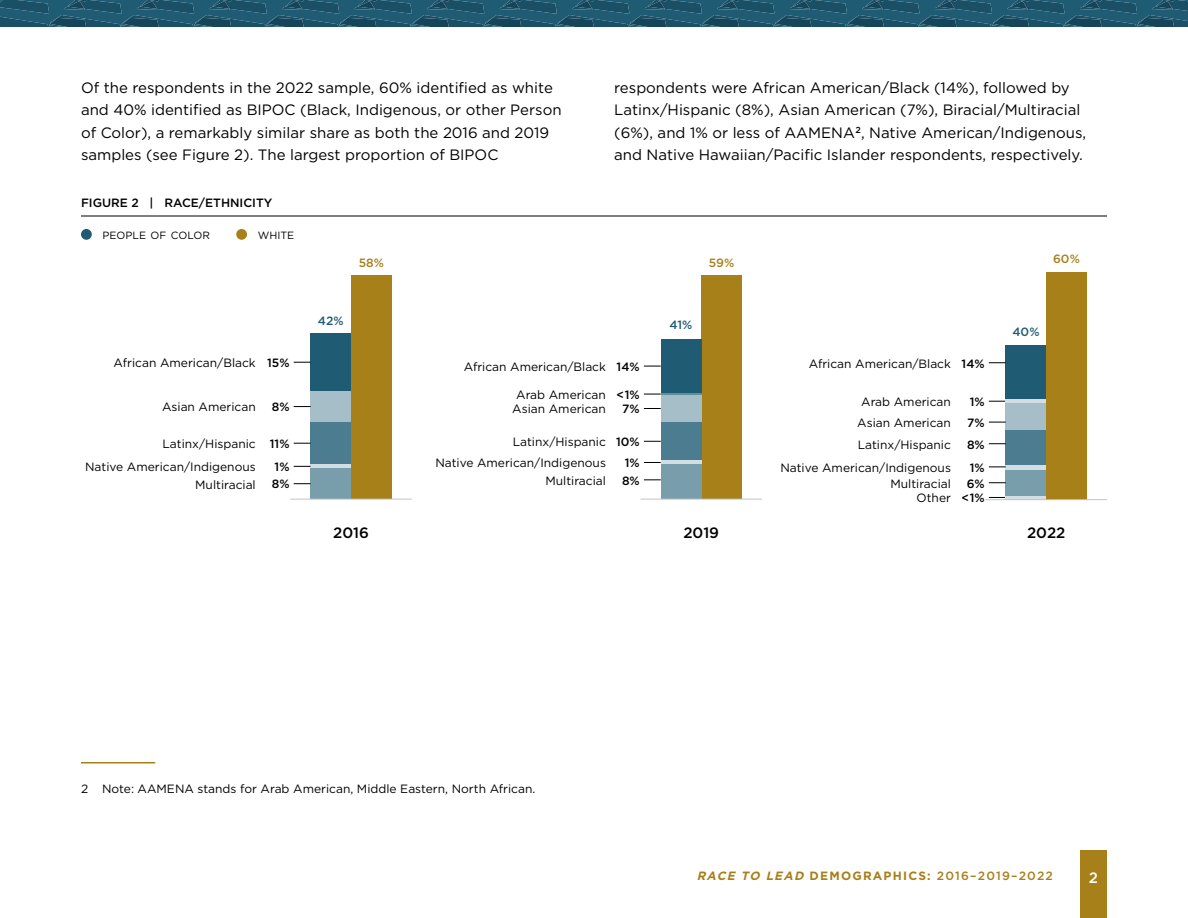
<style>
.page{position:relative;width:1188px;height:918px;background:#fff}
.page>*{position:absolute;margin:0;border:0;box-sizing:border-box;transform-origin:0 0}
.t1{font:15px/22.5px "Gotham";color:#000}
.t2{font:500 15px "Gotham";color:#000}
.t3{font:500 15px "Gotham";color:#fff}
.t4{font:12px/23.1px "Gotham";color:#000}
.t5{font:500 12px "Gotham";letter-spacing:.095em;color:#a8801a}
.t6{font:500 12px "Gotham";color:#000}
.t7{font:500 12px "Gotham";color:#1f5c73}
.t8{font:10.5px "Gotham";color:#000}
.s1{font-weight:500}
.s2{font-weight:700;font-style:italic}
.s3{font-weight:700}
</style>
<div class="page">
<div style="left:1080px;top:850px;width:27px;height:68px;background:#a8801a"></div>
<svg style="left:0;top:0;width:1188px;height:27px;background:#21586d"></svg>
<hr style="left:81px;top:216px;width:1026px;height:1px;background:#000">
<div style="left:81px;top:229px;width:11px;height:11px;background:#1f5c73;border-radius:50%"></div>
<div style="left:236px;top:229px;width:11px;height:11px;background:#a8801a;border-radius:50%"></div>
<div style="left:311px;top:468px;width:40px;height:31px;background:#789dab"></div>
<div style="left:311px;top:422px;width:40px;height:42px;background:#4b7c8f"></div>
<div style="left:311px;top:391px;width:40px;height:31px;background:#a5bec7"></div>
<div style="left:311px;top:333px;width:40px;height:58px;background:#1f5c73"></div>
<hr style="left:311px;top:464px;width:40px;height:4px;background:#d2dee3">
<svg style="left:294px;top:443px;width:17px;height:1px"></svg>
<svg style="left:294px;top:466px;width:17px;height:1px"></svg>
<svg style="left:294px;top:483px;width:17px;height:1px"></svg>
<svg style="left:294px;top:362px;width:17px;height:1px"></svg>
<svg style="left:294px;top:406px;width:17px;height:1px"></svg>
<div style="left:351px;top:276px;width:41px;height:223px;background:#a8801a"></div>
<div style="left:701px;top:275px;width:41px;height:224px;background:#a8801a"></div>
<svg style="left:644px;top:479px;width:17px;height:1px"></svg>
<svg style="left:644px;top:441px;width:17px;height:1px"></svg>
<svg style="left:644px;top:366px;width:17px;height:1px"></svg>
<svg style="left:644px;top:408px;width:17px;height:1px"></svg>
<svg style="left:644px;top:462px;width:17px;height:1px"></svg>
<svg style="left:644px;top:394px;width:17px;height:1px"></svg>
<div style="left:661px;top:464px;width:40px;height:35px;background:#789dab"></div>
<div style="left:661px;top:422px;width:40px;height:39px;background:#4b7c8f"></div>
<div style="left:661px;top:339px;width:40px;height:54px;background:#1f5c73"></div>
<div style="left:661px;top:395px;width:40px;height:27px;background:#a5bec7"></div>
<hr style="left:661px;top:461px;width:40px;height:3px;background:#d2dee3">
<hr style="left:661px;top:393px;width:40px;height:2px;background:#628d9d">
<div style="left:1006px;top:470px;width:40px;height:26px;background:#789dab"></div>
<div style="left:1006px;top:430px;width:40px;height:35px;background:#4b7c8f"></div>
<div style="left:1006px;top:403px;width:40px;height:27px;background:#a5bec7"></div>
<div style="left:1006px;top:345px;width:40px;height:54px;background:#1f5c73"></div>
<div style="left:1006px;top:465px;width:40px;height:5px;background:#d2dee3"></div>
<svg style="left:989px;top:443px;width:17px;height:1px"></svg>
<svg style="left:989px;top:467px;width:17px;height:1px"></svg>
<svg style="left:989px;top:482px;width:17px;height:1px"></svg>
<svg style="left:989px;top:362px;width:17px;height:1px"></svg>
<svg style="left:989px;top:422px;width:17px;height:1px"></svg>
<div style="left:1046px;top:272px;width:41px;height:228px;background:#a8801a"></div>
<svg style="left:989px;top:401px;width:17px;height:1px"></svg>
<svg style="left:989px;top:497px;width:17px;height:1px"></svg>
<hr style="left:1006px;top:399px;width:40px;height:4px;background:#d2dee3">
<hr style="left:1006px;top:496px;width:40px;height:4px;background:#d2dee3">
<hr style="left:290px;top:499px;width:122px;height:1px;background:#c2c4c6">
<hr style="left:641px;top:499px;width:121px;height:1px;background:#c2c4c6">
<hr style="left:986px;top:499px;width:121px;height:1px;background:#c2c4c6">
<hr style="left:81px;top:762px;width:74px;height:2px;background:#a8801a">
<p class="t1" style="left:81px;top:76px;width:482px">Of the respondents in the 2022 sample, 60% identified as white and 40% identified as BIPOC (Black, Indigenous, or other Person of Color), a remarkably similar share as both the 2016 and 2019 samples (see Figure 2). The largest proportion of BIPOC</p>
<p class="t1" style="left:614px;top:76px;width:473px">respondents were African American/Black (14%), followed by Latinx/Hispanic (8%), Asian American (7%), Biracial/Multiracial (6%), and 1% or less of AAMENA<sup>2</sup>, Native American/Indigenous, and Native Hawaiian/Pacific Islander respondents, respectively.</p>
<p class="t6" style="left:81px;top:195px;width:193px">FIGURE 2 | RACE/ETHNICITY</p>
<p class="t8" style="left:103px;top:228px;width:109px">PEOPLE OF COLOR</p>
<p class="t8" style="left:258px;top:228px;width:38px">WHITE</p>
<p class="t5" style="left:359px;top:255px;width:27px">58%</p>
<p class="t5" style="left:709px;top:255px;width:27px">59%</p>
<p class="t5" style="left:1053px;top:251px;width:28px">60%</p>
<p class="t7" style="left:318px;top:312px;width:27px">42%</p>
<p class="t7" style="left:670px;top:317px;width:24px">41%</p>
<p class="t7" style="left:1012px;top:324px;width:29px">40%</p>
<p class="t4" style="left:114px;top:351px;width:177px">African American/Black <span class="s1">15%</span></p>
<p class="t4" style="left:162px;top:395px;width:95px">Asian American</p>
<p class="t6" style="left:272px;top:399px;width:19px">8%</p>
<p class="t4" style="left:464px;top:355px;width:177px">African American/Black <span class="s1">14%</span></p>
<p class="t4" style="left:512px;top:397px;width:95px">Asian American</p>
<p class="t6" style="left:622px;top:401px;width:19px">7%</p>
<p class="t4" style="left:516px;top:383px;width:125px">Arab American <span class="s1">&lt;1%</span></p>
<p class="t4" style="left:809px;top:351px;width:177px">African American/Black <span class="s1">14%</span></p>
<p class="t4" style="left:861px;top:390px;width:91px">Arab American</p>
<p class="t6" style="left:970px;top:394px;width:16px">1%</p>
<p class="t4" style="left:857px;top:411px;width:95px">Asian American</p>
<p class="t6" style="left:967px;top:415px;width:19px">7%</p>
<p class="t4" style="left:85px;top:432px;width:206px;text-indent:77px">Latinx/Hispanic <span class="s1">11%<br></span>Native American/Indigenous</p>
<p class="t6" style="left:275px;top:459px;width:16px">1%</p>
<p class="t4" style="left:195px;top:472px;width:62px">Multiracial</p>
<p class="t6" style="left:272px;top:476px;width:19px">8%</p>
<p class="t4" style="left:513px;top:430px;width:129px">Latinx/Hispanic <span class="s1">10%</span></p>
<p class="t4" style="left:435px;top:451px;width:172px">Native American/Indigenous</p>
<p class="t6" style="left:625px;top:455px;width:16px">1%</p>
<p class="t4" style="left:545px;top:468px;width:62px">Multiracial</p>
<p class="t6" style="left:622px;top:473px;width:19px">8%</p>
<p class="t4" style="left:858px;top:432px;width:95px">Latinx/Hispanic</p>
<p class="t6" style="left:967px;top:436px;width:19px">8%</p>
<p class="t4" style="left:780px;top:456px;width:172px">Native American/Indigenous</p>
<p class="t6" style="left:970px;top:460px;width:16px">1%</p>
<p class="t4" style="left:890px;top:471px;width:62px">Multiracial</p>
<p class="t6" style="left:967px;top:475px;width:20px">6%</p>
<p class="t4" style="left:917px;top:486px;width:70px">Other <span class="s1">&lt;1%</span></p>
<p class="t2" style="left:333px;top:523px;width:37px">2016</p>
<p class="t2" style="left:683px;top:523px;width:37px">2019</p>
<p class="t2" style="left:1027px;top:523px;width:40px">2022</p>
<p class="t4" style="left:81px;top:777px;width:456px">2 Note: AAMENA stands for Arab American, Middle Eastern, North African.</p>
<p class="t5" style="left:697px;top:868px;width:358px"><span class="s2">RACE TO LEAD</span> <span class="s3">DEMOGRAPHICS:</span> 2016–2019–2022</p>
<p class="t3" style="left:1089px;top:868px;width:11px">2</p>
</div>
